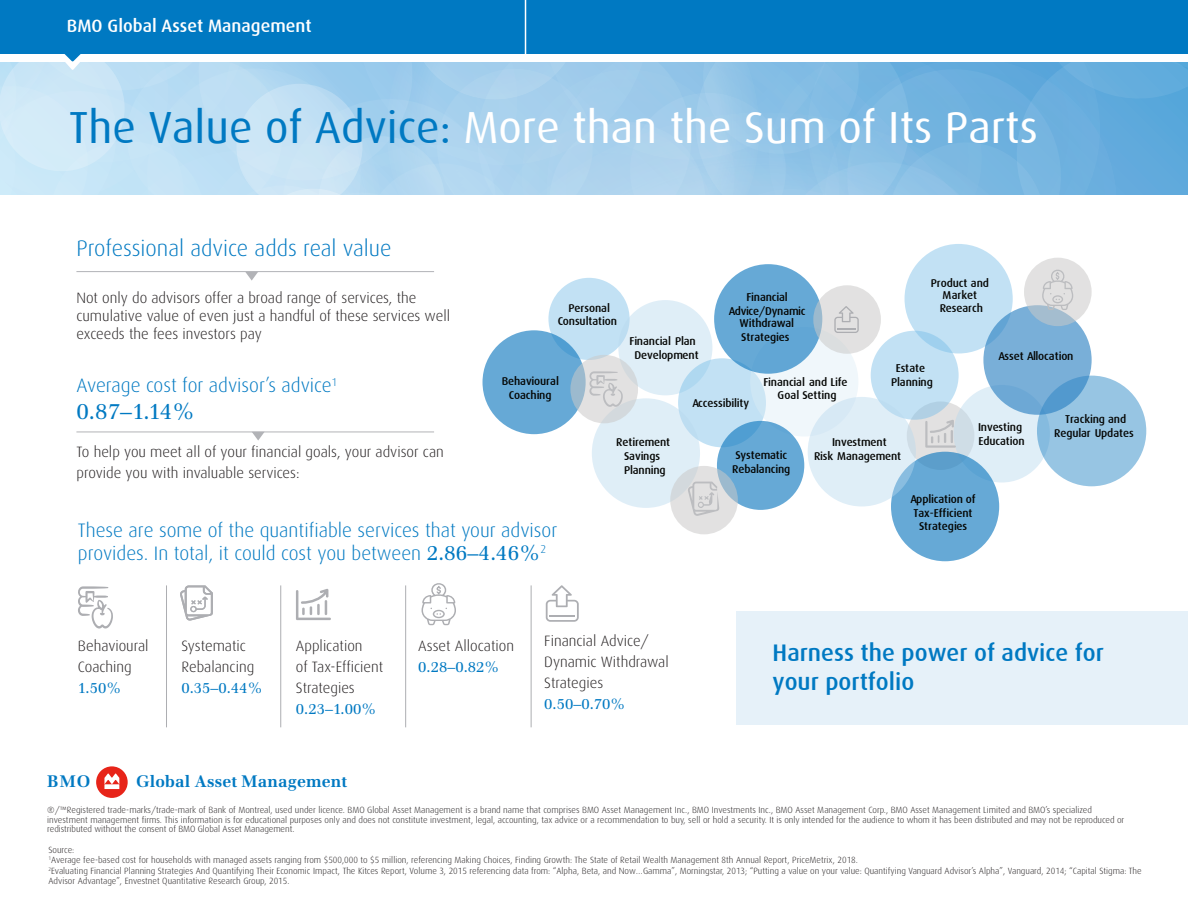
<style>
.page{position:relative;width:1188px;height:918px;background:#fff}
.page>*{position:absolute;margin:0;border:0;box-sizing:border-box;transform-origin:0 0}
.t1{font:45px "Dax";color:#fff}
.t2{font:500 24px/28.8px "Dax";color:#0079c2}
.t3{font:300 22.5px "Dax";color:#0079c2}
.t4{font:22.5px "Emona";color:#0079c2}
.t5{font:300 19.5px/22.5px "Dax";color:#0079c2}
.t6{font:500 18px "Dax";color:#fff}
.t7{font:700 16.5px "Emona";letter-spacing:.01em;color:#0079c2}
.t8{font:300 15px/21px "Dax";color:#231f20}
.t9{font:500 11.4px/13.6px "Dax";letter-spacing:-.01em;color:#040503;text-align:center}
.Disclaimer_body{font:300 9px/10.5px "Dax";color:#231f20}
.s1{color:#0079c2}
.s2{font-family:"Emona";font-weight:400;font-size:21px}
.s3{font-family:"Emona";font-weight:400;color:#0079c2}
</style>
<div class="page">
<div style="left:0;top:0;width:1188px;height:54px;background:#0079c2"></div>
<hr style="left:525px;top:0;width:1px;height:63px;background:#fff">
<div style="left:736px;top:611px;width:452px;height:114px;background:#e6f1f9"></div>
<div style="left:905px;top:244px;width:108px;height:109px;background:#c2e1f4;border-radius:50%"></div>
<div style="left:548px;top:278px;width:82px;height:82px;background:#c2e1f4;border-radius:50%"></div>
<div style="left:618px;top:300px;width:94px;height:95px;background:#dfeef7;border-radius:50%"></div>
<svg style="left:678px;top:358px;width:88px;height:89px;background:#c0e0f3"></svg>
<div style="left:483px;top:330px;width:103px;height:104px;background:#66a9d6;border-radius:50%"></div>
<div style="left:592px;top:398px;width:108px;height:110px;background:#dfeef7;border-radius:50%"></div>
<svg style="left:570px;top:355px;width:68px;height:68px;background:#cfd7dc"></svg>
<div style="left:907px;top:401px;width:67px;height:69px;background:#e2e1e1;border-radius:50%"></div>
<div style="left:954px;top:385px;width:96px;height:98px;background:linear-gradient(to right,#d5e4ed,#e3f2fc);border-radius:50%"></div>
<svg style="left:871px;top:331px;width:88px;height:89px;background:#bfdff2"></svg>
<div style="left:891px;top:452px;width:108px;height:109px;background:#66a9d6;border-radius:50%"></div>
<div style="left:1037px;top:376px;width:109px;height:110px;background:#97c5e3;border-radius:50%"></div>
<svg style="left:983px;top:305px;width:109px;height:110px;background:#74acd6"></svg>
<svg style="left:1024px;top:258px;width:68px;height:68px;background:#d3d8dd"></svg>
<svg style="left:750px;top:327px;width:108px;height:110px;fill:#f0f7fb"></svg>
<div style="left:808px;top:397px;width:108px;height:109px;background:#dfeef7;border-radius:50%"></div>
<div style="left:714px;top:264px;width:108px;height:110px;background:#66a9d6;border-radius:50%"></div>
<svg style="left:717px;top:421px;width:87px;height:89px;background:#64a8d5"></svg>
<svg style="left:670px;top:466px;width:68px;height:68px;background:#d6dbde"></svg>
<svg style="left:813px;top:285px;width:68px;height:69px;background:#dbdddf"></svg>
<svg style="left:925px;top:420px;width:31px;height:28px"></svg>
<svg style="left:1042px;top:269px;width:31px;height:41px"></svg>
<svg style="left:589px;top:371px;width:34px;height:36px"></svg>
<svg style="left:688px;top:482px;width:31px;height:34px"></svg>
<svg style="left:834px;top:306px;width:25px;height:27px"></svg>
<hr style="left:166px;top:585px;width:1px;height:142px;background:#adaeb2">
<hr style="left:280px;top:585px;width:1px;height:142px;background:#adaeb2">
<hr style="left:405px;top:585px;width:1px;height:142px;background:#adaeb2">
<hr style="left:531px;top:585px;width:1px;height:142px;background:#adaeb2">
<svg style="left:78px;top:586px;width:35px;height:43px"></svg>
<svg style="left:296px;top:589px;width:35px;height:31px"></svg>
<svg style="left:180px;top:585px;width:33px;height:36px"></svg>
<svg style="left:422px;top:583px;width:34px;height:42px"></svg>
<svg style="left:546px;top:585px;width:33px;height:37px"></svg>
<div style="left:96px;top:766px;width:32px;height:32px;background:#e72419;border-radius:50%"></div>
<svg style="left:104px;top:774px;width:15px;height:15px"></svg>
<hr style="left:76px;top:271px;width:358px;height:1px;background:#b2b3b7">
<hr style="left:76px;top:432px;width:358px;height:1px;background:#b2b3b7">
<svg style="left:245px;top:272px;width:13px;height:9px"></svg>
<svg style="left:253px;top:432px;width:12px;height:9px"></svg>
<svg style="left:0;top:53px;width:1188px;height:141px;background:#a1cdeb"></svg>
<h3 class="t6" style="left:67px;top:15px;width:246px">BMO Global Asset Management</h3>
<h1 class="t1" style="left:69px;top:103px;width:970px"><span class="s1">The Value of Advice:</span> More than the Sum of Its Parts</h1>
<p class="t1" style="left:31px;top:107px;width:970px"><span class="s1">The Value of Advice:</span> More than the Sum of Its Parts</p>
<p class="t3" style="left:76px;top:236px;width:317px">Professional advice adds real value</p>
<p class="t8" style="left:76px;top:289px;width:375px;line-height:18px">Not only do advisors offer a broad range of services, the cumulative value of even just a handful of these services well exceeds the fees investors pay</p>
<p class="t5" style="left:76px;top:374px;width:262px">Average cost for advisor’s advice<sup>1</sup></p>
<p class="t4" style="left:76px;top:398px;width:120px">0.87–1.14%</p>
<p class="t8" style="left:76px;top:441px;width:369px">To help you meet all of your financial goals, your advisor can provide you with invaluable services:</p>
<p class="t9" style="left:558px;top:302px;width:61px;line-height:13.2px">Personal<br>Consultation</p>
<p class="t9" style="left:502px;top:374px;width:59px">Behavioural<br>Coaching</p>
<p class="t9" style="left:729px;top:290px;width:78px">Financial<br>Advice/Dynamic</p>
<p class="t9" style="left:740px;top:317px;width:56px;text-align:left">Withdrawal<br>Strategies</p>
<p class="t9" style="left:629px;top:334px;width:71px">Financial Plan<br>Development</p>
<p class="t9" style="left:692px;top:396px;width:58px">Accessibility</p>
<p class="t9" style="left:763px;top:375px;width:86px">Financial and Life<br>Goal Setting</p>
<p class="t9" style="left:931px;top:277px;width:60px;line-height:12.5px">Product and<br>Market<br>Research</p>
<p class="t9" style="left:891px;top:361px;width:43px">Estate<br>Planning</p>
<p class="t9" style="left:999px;top:349px;width:76px">Asset Allocation</p>
<p class="t9" style="left:616px;top:436px;width:55px">Retirement<br>Savings<br>Planning</p>
<p class="t9" style="left:732px;top:448px;width:60px;text-align:left">Systematic<br>Rebalancing</p>
<p class="t9" style="left:814px;top:436px;width:88px">Investment<br>Risk Management</p>
<p class="t9" style="left:978px;top:420px;width:48px;text-align:left">Investing<br>Education</p>
<p class="t9" style="left:1054px;top:413px;width:81px">Tracking and<br>Regular Updates</p>
<p class="t5" style="left:78px;top:520px;width:481px">These are some of the quantifiable services that your advisor provides. In total, it could cost you between <span class="s2">2.86–4.46%</span><sup>2</sup></p>
<p class="t9" style="left:910px;top:492px;width:67px">Application of<br>Tax-Efficient<br>Strategies</p>
<p class="t8" style="left:78px;top:636px;width:72px">Behavioural<br>Coaching<br><span class="s3">1.50%</span></p>
<p class="t8" style="left:181px;top:636px;width:83px">Systematic<br>Rebalancing<br><span class="s3">0.35–0.44%</span></p>
<p class="t8" style="left:296px;top:636px;width:89px">Application<br>of Tax-Efficient<br>Strategies<br><span class="s3">0.23–1.00%</span></p>
<p class="t8" style="left:418px;top:636px;width:97px">Asset Allocation<br><span class="s3">0.28–0.82%</span></p>
<p class="t8" style="left:544px;top:631px;width:126px">Financial Advice/<br>Dynamic Withdrawal<br>Strategies<br><span class="s3">0.50–0.70%</span></p>
<p class="t2" style="left:773px;top:639px;width:333px">Harness the power of advice for your portfolio</p>
<p class="t7" style="left:47px;top:772px;width:45px">BMO</p>
<p class="t7" style="left:136px;top:772px;width:213px">Global Asset Management</p>
<p class="Disclaimer_body" style="left:47px;top:805px;width:1078px;line-height:9.8px">®/™Registered trade-marks/trade-mark of Bank of Montreal, used under licence. BMO Global Asset Management is a brand name that comprises BMO Asset Management Inc., BMO Investments Inc., BMO Asset Management Corp., BMO Asset Management Limited and BMO’s specialized investment management firms. This information is for educational purposes only and does not constitute investment, legal, accounting, tax advice or a recommendation to buy, sell or hold a security. It is only intended for the audience to whom it has been distributed and may not be reproduced or redistributed without the consent of BMO Global Asset Management.</p>
<p class="Disclaimer_body" style="left:48px;top:844px;width:1095px">Source:<br><sup>1</sup>Average fee-based cost for households with managed assets ranging from $500,000 to $5 million, referencing Making Choices, Finding Growth: The State of Retail Wealth Management 8th Annual Report, PriceMetrix, 2018.<br><sup>2</sup>Evaluating Financial Planning Strategies And Quantifying Their Economic Impact, The Kitces Report, Volume 3, 2015 referencing data from: “Alpha, Beta, and Now…Gamma”, Morningstar, 2013; “Putting a value on your value: Quantifying Vanguard Advisor’s Alpha”, Vanguard, 2014; “Capital Stigma: The Advisor Advantage”, Envestnet Quantitative Research Group, 2015.</p>
</div>
